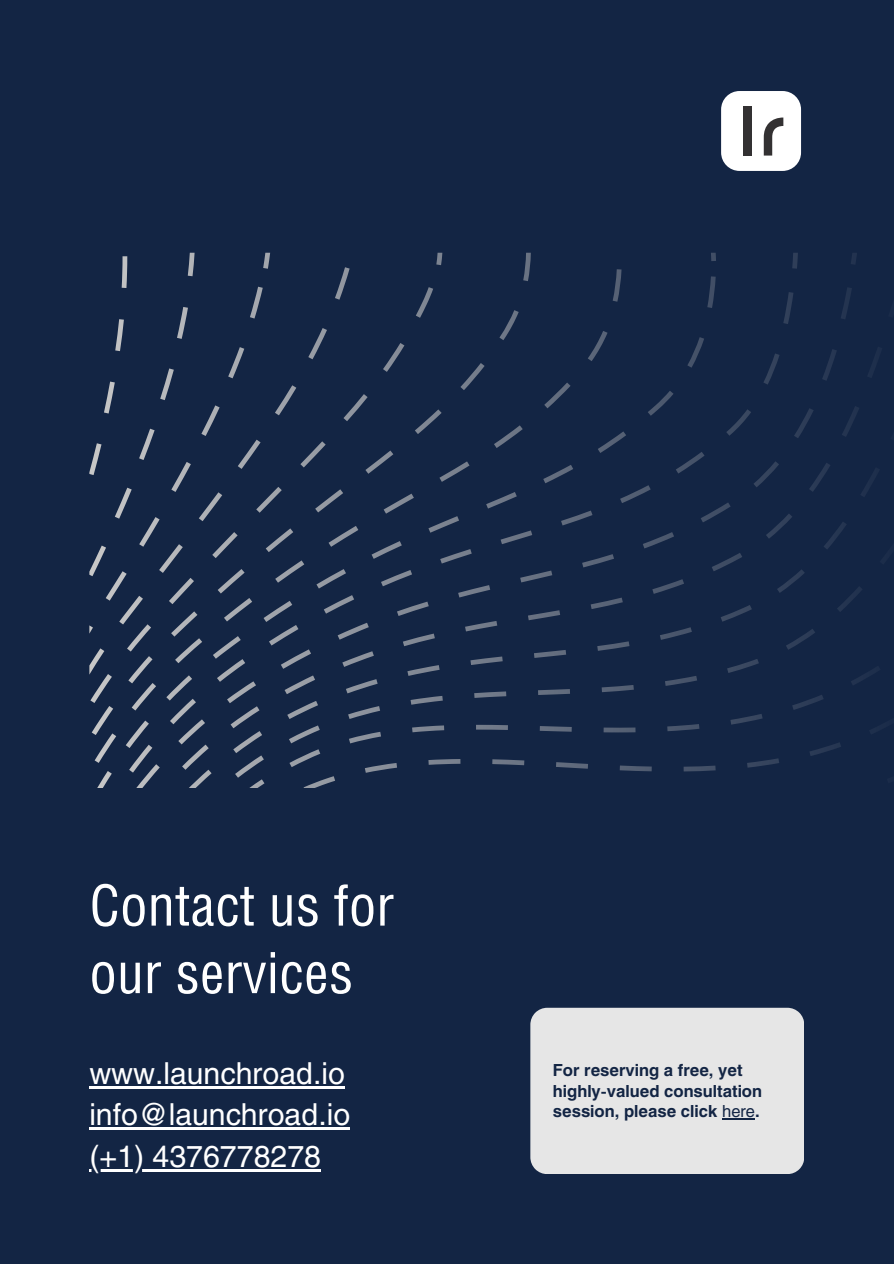
<style>
.page{position:relative;width:894px;height:1264px;background:#fff}
.page>*{position:absolute;margin:0;border:0;box-sizing:border-box;transform-origin:0 0}
.t1{font:57px/67.5px "Helios Cond";color:#fff}
.t2{font:30px/41.7px "Helios";color:#fff}
.t3{font:700 16.5px/20.2px "Helios";color:#132544}
.s1{font-weight:400}
</style>
<div class="page">
<div style="left:0;top:0;width:893px;height:1263px;background:#132544"></div>
<div style="left:530px;top:1007px;width:273px;height:167px;background:#e6e6e6"></div>
<hr style="left:722px;top:1118px;width:32px;height:1px;background:#132544">
<svg style="left:89px;top:253px;width:787px;height:534px"></svg>
<div style="left:721px;top:91px;width:79px;height:80px;background:#fff;border-radius:18px"></div>
<div style="left:742px;top:106px;width:9px;height:49px;background:#333132"></div>
<svg style="left:763px;top:117px;width:20px;height:38px"></svg>
<hr style="left:89px;top:1085px;width:256px;height:3px;background:#fff">
<hr style="left:89px;top:1127px;width:261px;height:2px;background:#fff">
<hr style="left:89px;top:1169px;width:232px;height:2px;background:#fff">
<h2 class="t1" style="left:89px;top:871px;width:306px">Contact us for our services</h2>
<p class="t2" style="left:89px;top:1051px;width:262px">www.launchroad.io info@launchroad.io</p>
<h1 class="t2" style="left:89px;top:1134px;width:233px">(+1) 4376778278</h1>
<p class="t3" style="left:552px;top:1060px;width:211px">For reserving a free, yet highly-valued consultation session, please click <span class="s1">here</span>.</p>
</div>
